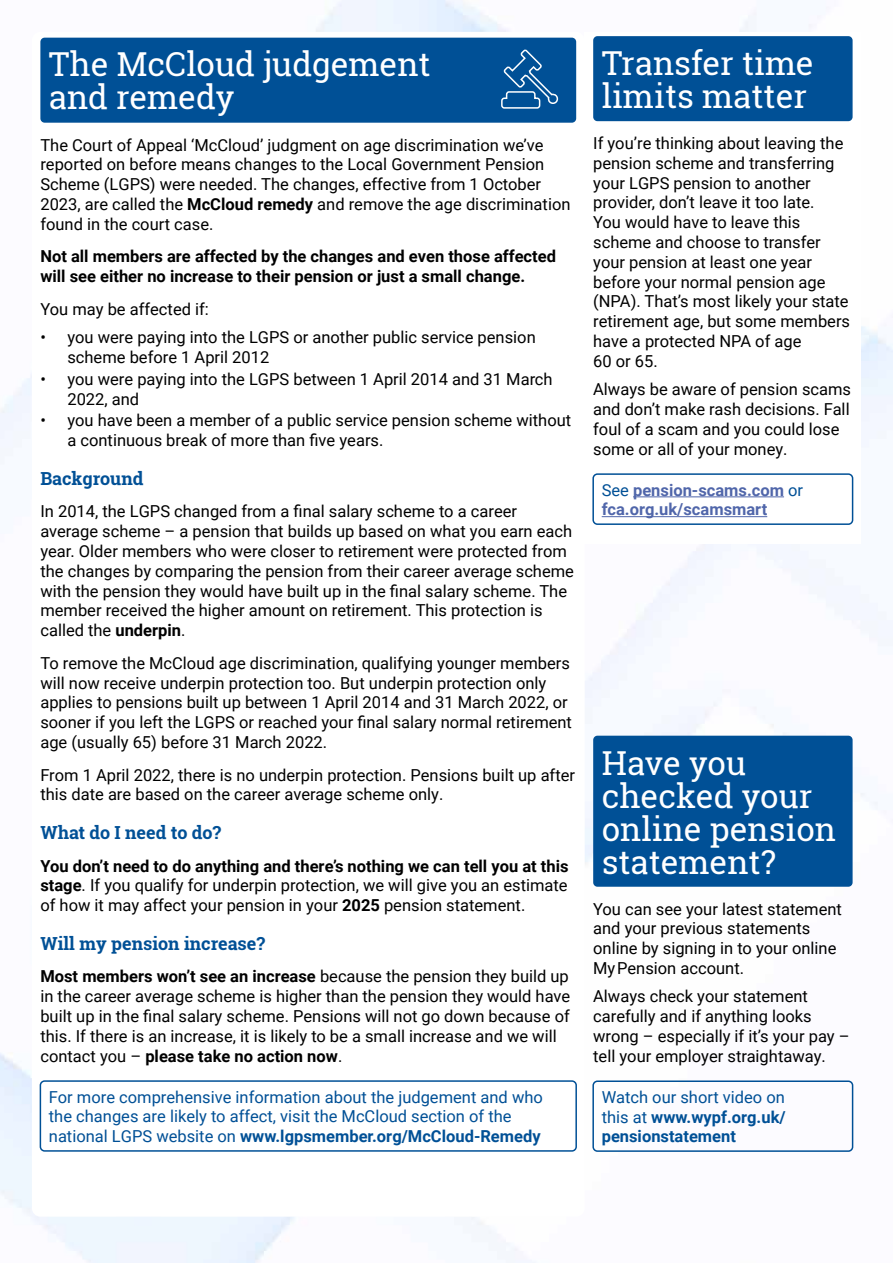
<style>
.page{position:relative;width:893px;height:1263px;background:#fff}
.page>*{position:absolute;margin:0;border:0;box-sizing:border-box;transform-origin:0 0}
.t1{font:33px/33px "Roboto Slab";color:#fff}
.t2{font:700 18px "Roboto Slab";color:#005096}
.t3{font:16.5px/19.8px "Roboto";color:#000}
.t4{font:16.5px/19.8px "Roboto";color:#005096}
.t5{font:700 16.5px/19.8px "Roboto";color:#000}
.t6{font:700 16.5px/19.8px "Roboto";color:#005096;text-align:justify}
.t7{font:700 16.5px/19.8px "Roboto";color:#5066aa}
.s1{font-weight:700}
.s2{font-weight:400;color:#005096}
.s3{font-weight:400}
</style>
<div class="page">
<div style="left:593px;top:36px;width:260px;height:85px;background:#005096;border-radius:4px"></div>
<div style="left:592px;top:473px;width:261px;height:52px;border:2px solid #005096;border-radius:4px"></div>
<hr style="left:633px;top:496px;width:151px;height:1px;background:#5066aa">
<hr style="left:602px;top:516px;width:165px;height:1px;background:#5066aa">
<div style="left:593px;top:736px;width:260px;height:151px;background:#005096;border-radius:4px"></div>
<div style="left:592px;top:1080px;width:261px;height:72px;border:2px solid #005096;border-radius:4px"></div>
<div style="left:40px;top:38px;width:536px;height:85px;background:#005096;border-radius:4px"></div>
<div style="left:40px;top:1080px;width:537px;height:72px;border:2px solid #005096;border-radius:4px"></div>
<svg style="left:501px;top:49px;width:58px;height:60px"></svg>
<p class="t1" style="left:49px;top:48px;width:383px">The McCloud judgement and remedy</p>
<p class="t3" style="left:40px;top:134px;width:532px">The Court of Appeal ‘McCloud’ judgment on age discrimination we’ve reported on before means changes to the Local Government Pension Scheme (LGPS) were needed. The changes, effective from 1 October 2023, are called the <span class="s1">McCloud remedy</span> and remove the age discrimination found in the court case.</p>
<p class="t5" style="left:40px;top:246px;width:517px">Not all members are affected by the changes and even those affected will see either no increase to their pension or just a small change.</p>
<p class="t3" style="left:40px;top:298px;width:170px">You may be affected if:</p>
<p class="t3" style="left:67px;top:327px;width:470px;text-indent:-27px">• you were paying into the LGPS or another public service pension scheme before 1 April 2012</p>
<p class="t3" style="left:67px;top:368px;width:487px;text-indent:-27px">• you were paying into the LGPS between 1 April 2014 and 31 March<br>2022, and</p>
<p class="t3" style="left:67px;top:410px;width:505px;text-indent:-27px">• you have been a member of a public service pension scheme without a continuous break of more than five years.</p>
<p class="t2" style="left:40px;top:466px;width:105px">Background</p>
<p class="t3" style="left:40px;top:501px;width:535px">In 2014, the LGPS changed from a final salary scheme to a career average scheme – a pension that builds up based on what you earn each year. Older members who were closer to retirement were protected from the changes by comparing the pension from their career average scheme with the pension they would have built up in the final salary scheme. The member received the higher amount on retirement. This protection is called the <span class="s1">underpin</span>.</p>
<p class="t3" style="left:40px;top:652px;width:533px">To remove the McCloud age discrimination, qualifying younger members will now receive underpin protection too. But underpin protection only applies to pensions built up between 1 April 2014 and 31 March 2022, or sooner if you left the LGPS or reached your final salary normal retirement age (usually 65) before 31 March 2022.</p>
<p class="t3" style="left:40px;top:764px;width:536px">From 1 April 2022, there is no underpin protection. Pensions built up after this date are based on the career average scheme only.</p>
<p class="t2" style="left:40px;top:820px;width:182px">What do I need to do?</p>
<p class="t3" style="left:40px;top:855px;width:530px;text-align:justify"><span class="s1">You don’t need to do anything and there’s nothing we can tell you at this stage</span>. If you qualify for underpin protection, we will give you an estimate of how it may affect your pension in your <span class="s1">2025</span> pension statement.</p>
<p class="t2" style="left:40px;top:931px;width:226px">Will my pension increase?</p>
<p class="t3" style="left:40px;top:966px;width:531px"><span class="s1">Most members won’t see an increase</span> because the pension they build up in the career average scheme is higher than the pension they would have built up in the final salary scheme. Pensions will not go down because of this. If there is an increase, it is likely to be a small increase and we will contact you – <span class="s1">please take no action now</span>.</p>
<p class="t4" style="left:49px;top:1086px;width:495px">For more comprehensive information about the judgement and who the changes are likely to affect, visit the McCloud section of the national LGPS website on <span class="s1">www.lgpsmember.org/McCloud-Remedy</span></p>
<p class="t1" style="left:602px;top:46px;width:213px">Transfer time limits matter</p>
<p class="t3" style="left:593px;top:133px;width:258px">If you’re thinking about leaving the pension scheme and transferring your LGPS pension to another provider, don’t leave it too late.<br>You would have to leave this scheme and choose to transfer your pension at least one year before your normal pension age (NPA). That’s most likely your state retirement age, but some members have a protected NPA of age<br>60 or 65.</p>
<p class="t3" style="left:593px;top:379px;width:259px">Always be aware of pension scams and don’t make rash decisions. Fall foul of a scam and you could lose some or all of your money.</p>
<p class="t7" style="left:602px;top:479px;width:203px"><span class="s2">See</span> pension-scams.com <span class="s2">or </span>fca.org.uk/scamsmart</p>
<p class="t1" style="left:602px;top:746px;width:236px">Have you checked your online pension statement?</p>
<p class="t3" style="left:593px;top:898px;width:250px">You can see your latest statement and your previous statements online by signing in to your online<br>My Pension account.</p>
<p class="t3" style="left:593px;top:986px;width:258px">Always check your statement carefully and if anything looks wrong – especially if it’s your pay – tell your employer straightaway.</p>
<p class="t6" style="left:602px;top:1086px;width:185px"><span class="s3">Watch our short video on this at</span> www.wypf.org.uk/ pensionstatement</p>
</div>
